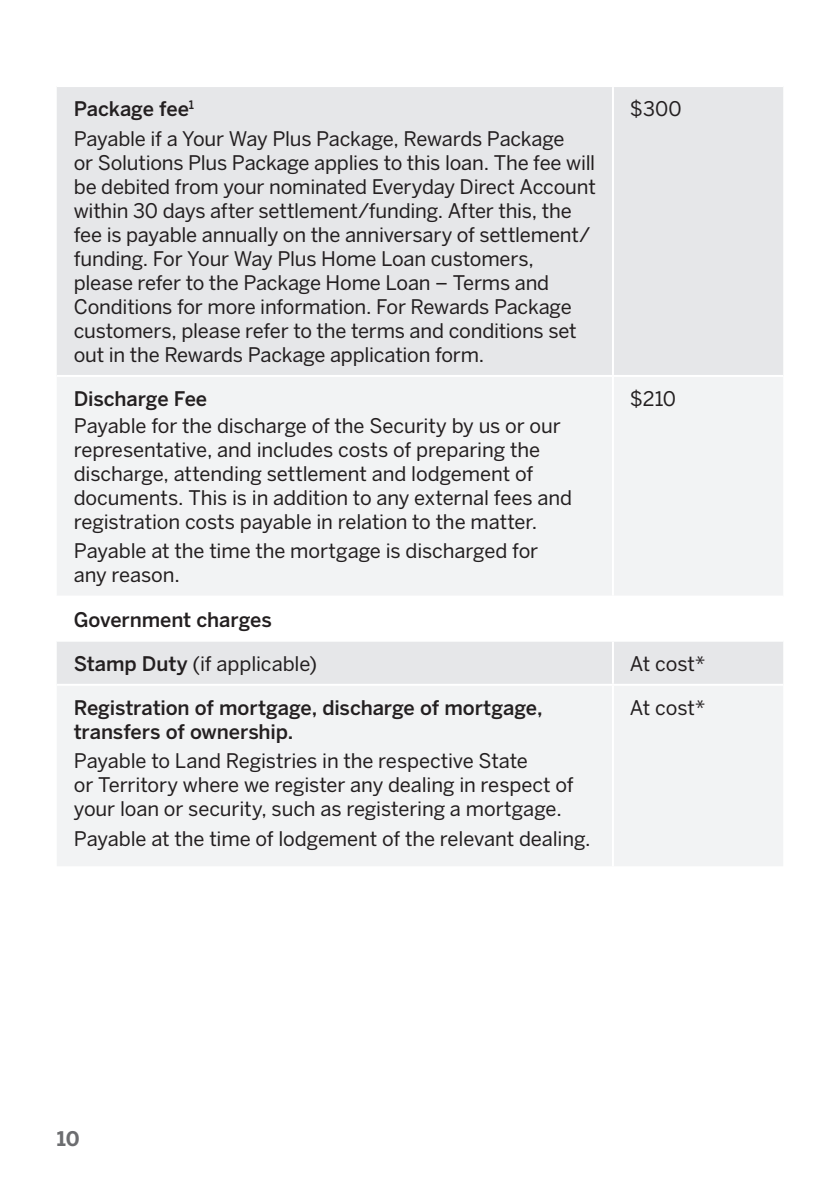
<style>
.page{position:relative;width:840px;height:1191px;background:#fff}
.page>*{position:absolute;margin:0;border:0;box-sizing:border-box;transform-origin:0 0}
.Table_body_copy{font:20px/24px "Benton Sans";letter-spacing:-.01em;color:#231f20}
.Table_subhead{font:500 20px/24px "Benton Sans";letter-spacing:-.005em;color:#231f20}
.Table_subhead-2{font:20px "Benton Sans";letter-spacing:-.005em;color:#231f20}
.t1{font:700 20px "Benton Sans";color:#6c6d70}
.s1{font-weight:500}
</style>
<div class="page">
<div style="left:57px;top:87px;width:725px;height:597px;background:#e6e7e9"></div>
<div style="left:57px;top:377px;width:725px;height:218px;background:#f2f3f4"></div>
<div style="left:57px;top:596px;width:725px;height:44px;background:#fff"></div>
<div style="left:57px;top:686px;width:725px;height:180px;background:#f2f3f4"></div>
<hr style="left:611px;top:87px;width:2px;height:288px;background:#fff">
<hr style="left:57px;top:375px;width:555px;height:2px;background:#fff">
<hr style="left:612px;top:375px;width:170px;height:2px;background:#fff">
<hr style="left:611px;top:377px;width:2px;height:218px;background:#fff">
<hr style="left:57px;top:595px;width:555px;height:2px;background:#fff">
<hr style="left:612px;top:595px;width:170px;height:2px;background:#fff">
<hr style="left:57px;top:639px;width:555px;height:2px;background:#fff">
<hr style="left:612px;top:639px;width:170px;height:2px;background:#fff">
<hr style="left:611px;top:641px;width:2px;height:43px;background:#fff">
<hr style="left:611px;top:686px;width:2px;height:180px;background:#fff">
<p class="Table_subhead" style="left:74px;top:97px;width:122px">Package fee<sup>1</sup></p>
<p class="Table_body_copy" style="left:74px;top:126px;width:523px">Payable if a Your Way Plus Package, Rewards Package<br>or Solutions Plus Package applies to this loan. The fee will be debited from your nominated Everyday Direct Account within 30 days after settlement/funding. After this, the fee is payable annually on the anniversary of settlement/ funding. For Your Way Plus Home Loan customers, please refer to the Package Home Loan – Terms and Conditions for more information. For Rewards Package customers, please refer to the terms and conditions set out in the Rewards Package application form.</p>
<p class="Table_subhead" style="left:74px;top:387px;width:135px">Discharge Fee</p>
<p class="Table_body_copy" style="left:74px;top:413px;width:499px">Payable for the discharge of the Security by us or our representative, and includes costs of preparing the discharge, attending settlement and lodgement of documents. This is in addition to any external fees and registration costs payable in relation to the matter.</p>
<p class="Table_body_copy" style="left:74px;top:539px;width:465px">Payable at the time the mortgage is discharged for any reason.</p>
<p class="Table_body_copy" style="left:629px;top:97px;width:53px">$300</p>
<p class="Table_body_copy" style="left:629px;top:387px;width:48px">$210</p>
<p class="Table_subhead" style="left:74px;top:607px;width:199px">Government charges</p>
<p class="Table_subhead-2" style="left:74px;top:651px;width:244px"><span class="s1">Stamp Duty</span> (if applicable)</p>
<p class="Table_body_copy" style="left:629px;top:651px;width:77px">At cost*</p>
<p class="Table_subhead" style="left:74px;top:695px;width:470px">Registration of mortgage, discharge of mortgage, transfers of ownership.</p>
<p class="Table_body_copy" style="left:74px;top:749px;width:501px">Payable to Land Registries in the respective State<br>or Territory where we register any dealing in respect of your loan or security, such as registering a mortgage.</p>
<p class="Table_body_copy" style="left:74px;top:827px;width:518px">Payable at the time of lodgement of the relevant dealing.</p>
<p class="Table_body_copy" style="left:629px;top:695px;width:77px">At cost*</p>
<p class="t1" style="left:57px;top:1125px;width:24px">10</p>
</div>
